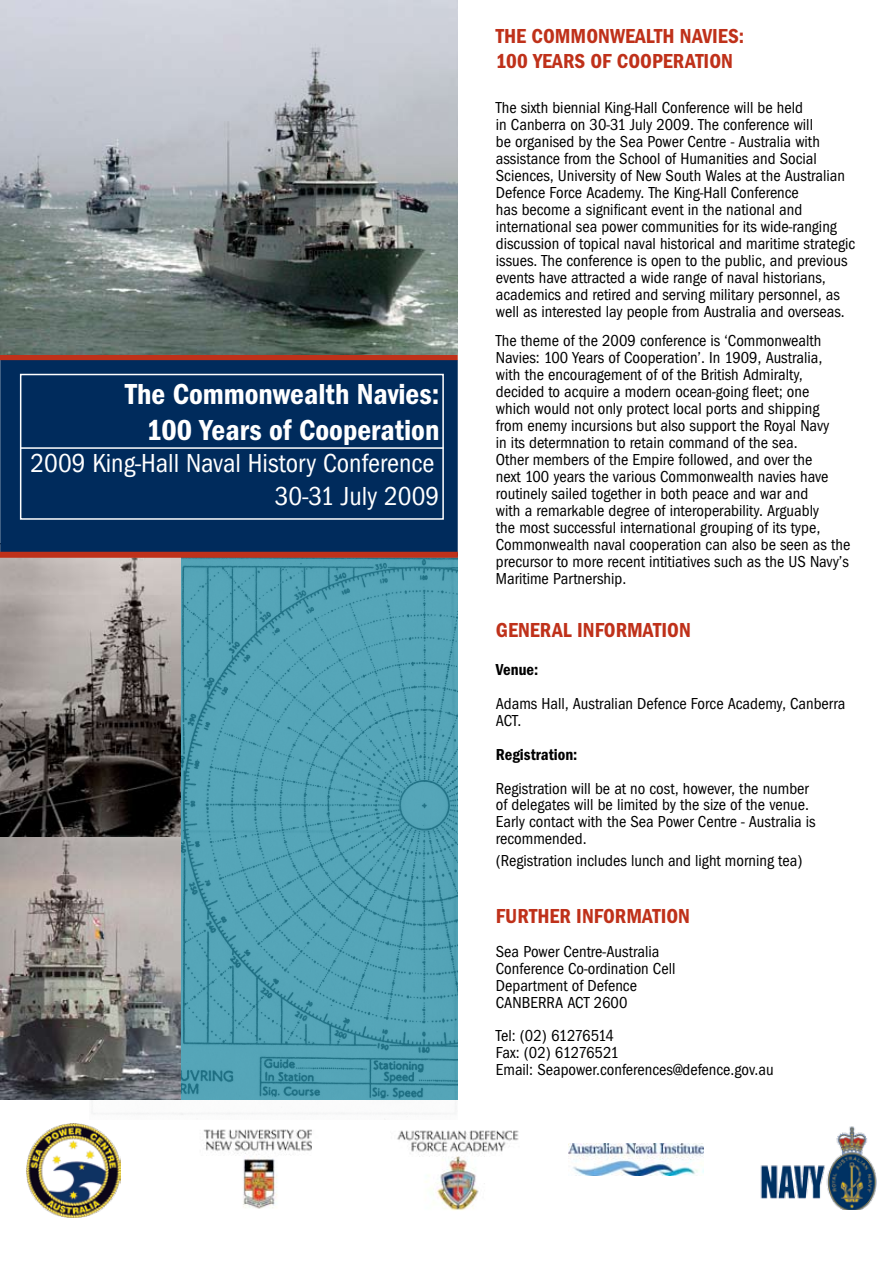
<style>
.page{position:relative;width:893px;height:1263px;background:#fff}
.page>*{position:absolute;margin:0;border:0;box-sizing:border-box;transform-origin:0 0}
.t1{font:600 condensed 30px/36px "Franklin Gothic";color:#fff;text-align:right}
.t2{font:condensed 27px/32.4px "Franklin Gothic";color:#fff;text-align:right}
.t3{font:600 condensed 21px/25.2px "Franklin Gothic";color:#bf311a}
.t4{font:condensed 16.5px/17px "Franklin Gothic";color:#000}
.t5{font:600 condensed 16.5px "Franklin Gothic";color:#000}
</style>
<div class="page">
<img style="left:91px;top:558px;width:367px;height:557px">
<img style="left:0;top:558px;width:181px;height:542px">
<div style="left:2px;top:361px;width:454px;height:194px;background:#002b5c"></div>
<div style="left:0;top:360px;width:458px;height:196px;border:3px solid #002b5c"></div>
<div style="left:0;top:354px;width:458px;height:6px;background:#bf311a"></div>
<div style="left:0;top:552px;width:458px;height:6px;background:#bf311a"></div>
<div style="left:20px;top:374px;width:424px;height:146px;border:2px solid #fff"></div>
<hr style="left:21px;top:447px;width:423px;height:2px;background:#fff">
<img style="left:760px;top:1126px;width:117px;height:84px">
<img style="left:397px;top:1130px;width:122px;height:81px">
<img style="left:568px;top:1143px;width:135px;height:33px">
<img style="left:203px;top:1129px;width:109px;height:80px">
<img style="left:27px;top:1124px;width:93px;height:93px">
<img style="left:0;top:0;width:458px;height:355px">
<h1 class="t1" style="left:125px;top:376px;width:316px">The Commonwealth Navies:<br>100 Years of Cooperation</h1>
<h2 class="t2" style="left:31px;top:447px;width:410px">2009 King-Hall Naval History Conference<br>30-31 July 2009</h2>
<p class="t3" style="left:496px;top:24px;width:250px">THE COMMONWEALTH NAVIES:<br>100 YEARS OF COOPERATION</p>
<p class="t4" style="left:496px;top:99px;width:361px">The sixth biennial King-Hall Conference will be held<br>in Canberra on 30-31 July 2009. The conference will<br>be organised by the Sea Power Centre - Australia with assistance from the School of Humanities and Social Sciences, University of New South Wales at the Australian Defence Force Academy. The King-Hall Conference<br>has become a significant event in the national and international sea power communities for its wide-ranging discussion of topical naval historical and maritime strategic issues. The conference is open to the public, and previous events have attracted a wide range of naval historians, academics and retired and serving military personnel, as well as interested lay people from Australia and overseas.</p>
<p class="t4" style="left:496px;top:332px;width:356px">The theme of the 2009 conference is ‘Commonwealth Navies: 100 Years of Cooperation’. In 1909, Australia, with the encouragement of of the British Admiralty, decided to acquire a modern ocean-going fleet; one<br>which would not only protect local ports and shipping from enemy incursions but also support the Royal Navy<br>in its determnation to retain command of the sea.<br>Other members of the Empire followed, and over the<br>next 100 years the various Commonwealth navies have routinely sailed together in both peace and war and<br>with a remarkable degree of interoperability. Arguably<br>the most successful international grouping of its type, Commonwealth naval cooperation can also be seen as the precursor to more recent intitiatives such as the US Navy’s Maritime Partnership.</p>
<p class="t3" style="left:496px;top:617px;width:196px">GENERAL INFORMATION</p>
<p class="t5" style="left:496px;top:660px;width:44px">Venue:</p>
<p class="t4" style="left:496px;top:695px;width:351px">Adams Hall, Australian Defence Force Academy, Canberra<br>ACT.</p>
<p class="t5" style="left:496px;top:745px;width:83px">Registration:</p>
<p class="t4" style="left:496px;top:780px;width:321px">Registration will be at no cost, however, the number of delegates will be limited by the size of the venue.<br>Early contact with the Sea Power Centre - Australia is recommended.</p>
<p class="t4" style="left:496px;top:852px;width:308px">(Registration includes lunch and light morning tea)</p>
<p class="t3" style="left:496px;top:903px;width:196px">FURTHER INFORMATION</p>
<p class="t4" style="left:496px;top:943px;width:181px">Sea Power Centre-Australia<br>Conference Co-ordination Cell<br>Department of Defence<br>CANBERRA ACT 2600</p>
<p class="t4" style="left:496px;top:1028px;width:279px">Tel: (02) 61276514<br>Fax: (02) 61276521<br>Email: Seapower.conferences@defence.gov.au</p>
</div>
